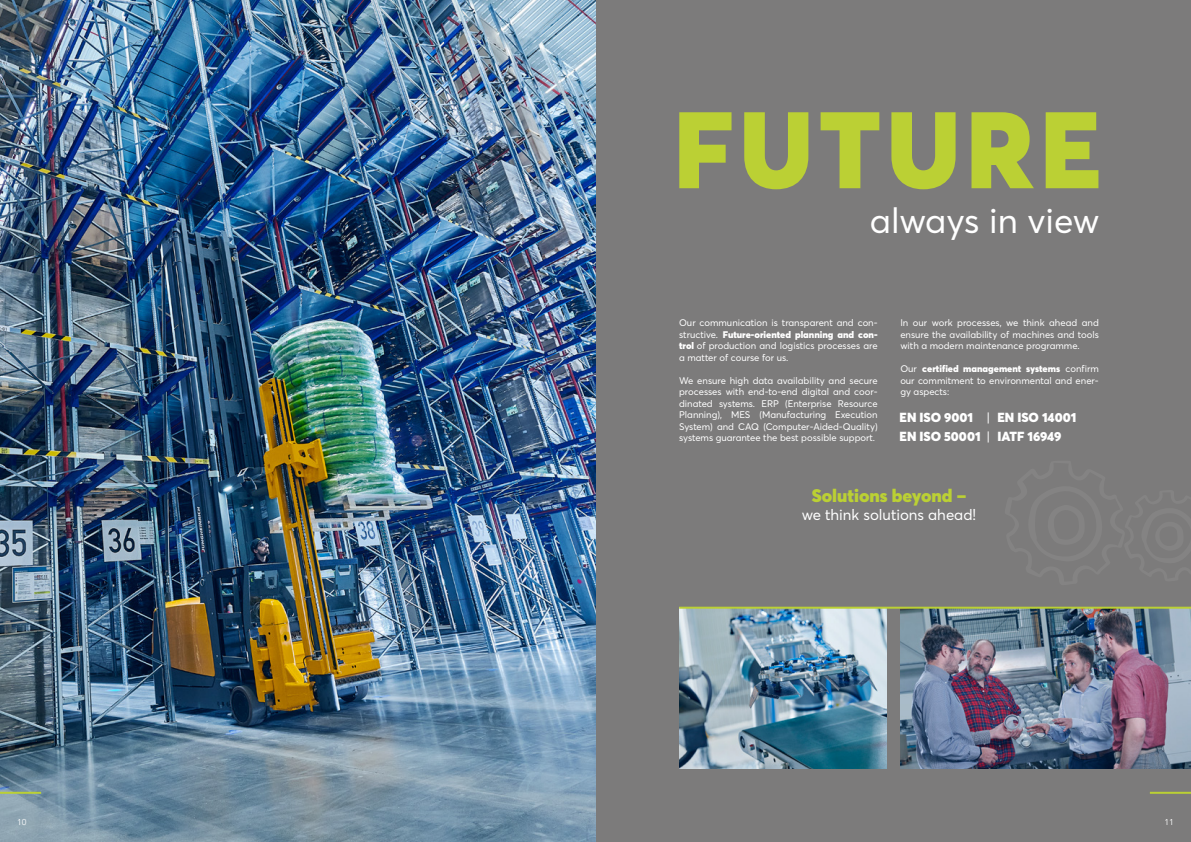
<style>
.page{position:relative;width:1191px;height:842px;background:#fff}
.page>*{position:absolute;margin:0;border:0;box-sizing:border-box;transform-origin:0 0}
.t1{font:900 107px "Averta PE";letter-spacing:.05em;color:#bbd034}
.t2{font:35px "Averta PE";color:#fff}
.t3{font:900 18px "Averta PE";color:#bbd034}
.t4{font:15px "Averta PE";color:#fff}
.t5{font:900 13px/19px "Averta PE";color:#fff}
.t6{font:9.5px/11.5px "Averta PE";color:#fff;text-align:justify}
.t7{font:8.5px "Avenir";color:#fff}
.s1{font-weight:900}
.s2{font-weight:400}
</style>
<div class="page">
<div style="left:595px;top:0;width:596px;height:842px;background:#7c7b7b"></div>
<img style="left:0;top:0;width:595px;height:842px">
<hr style="left:1149px;top:792px;width:42px;height:2px;background:#bbd034">
<hr style="left:0;top:792px;width:41px;height:2px;background:#bbd034">
<img style="left:679px;top:609px;width:207px;height:159px">
<img style="left:900px;top:609px;width:291px;height:159px">
<hr style="left:679px;top:607px;width:512px;height:2px;background:#bbd034">
<h1 class="t1" style="left:673px;top:74px;width:429px">FUTURE</h1>
<h2 class="t2" style="left:870px;top:196px;width:231px">always in view</h2>
<p class="t6" style="left:679px;top:317px;width:200px">Our communication is transparent and con&shy;structive. <span class="s1">Future-oriented planning and con&shy;trol</span> of production and logistics processes are a matter of course for us.</p>
<p class="t6" style="left:679px;top:374px;width:200px">We ensure high data availability and secure processes with end-to-end digital and coor&shy;dinated systems. ERP (Enterprise Resource Planning), MES (Manufacturing Execution System) and CAQ (Computer-Aided-Quality) systems guarantee the best possible support.</p>
<p class="t6" style="left:900px;top:317px;width:200px">In our work processes, we think ahead and ensure the availability of machines and tools with a modern maintenance programme.</p>
<p class="t6" style="left:900px;top:363px;width:200px">Our <span class="s1">certified management systems</span> confirm our commitment to environmental and ener&shy;gy aspects:</p>
<h3 class="t5" style="left:899px;top:407px;width:178px">EN ISO 9001 <span class="s2">|</span> EN ISO 14001<br>EN ISO 50001 <span class="s2">|</span> IATF 16949</h3>
<h3 class="t3" style="left:811px;top:482px;width:156px">Solutions beyond –</h3>
<h3 class="t4" style="left:801px;top:504px;width:176px">we think solutions ahead!</h3>
<p class="t7" style="left:17px;top:817px;width:11px">10</p>
<p class="t7" style="left:1164px;top:817px;width:11px">11</p>
</div>
